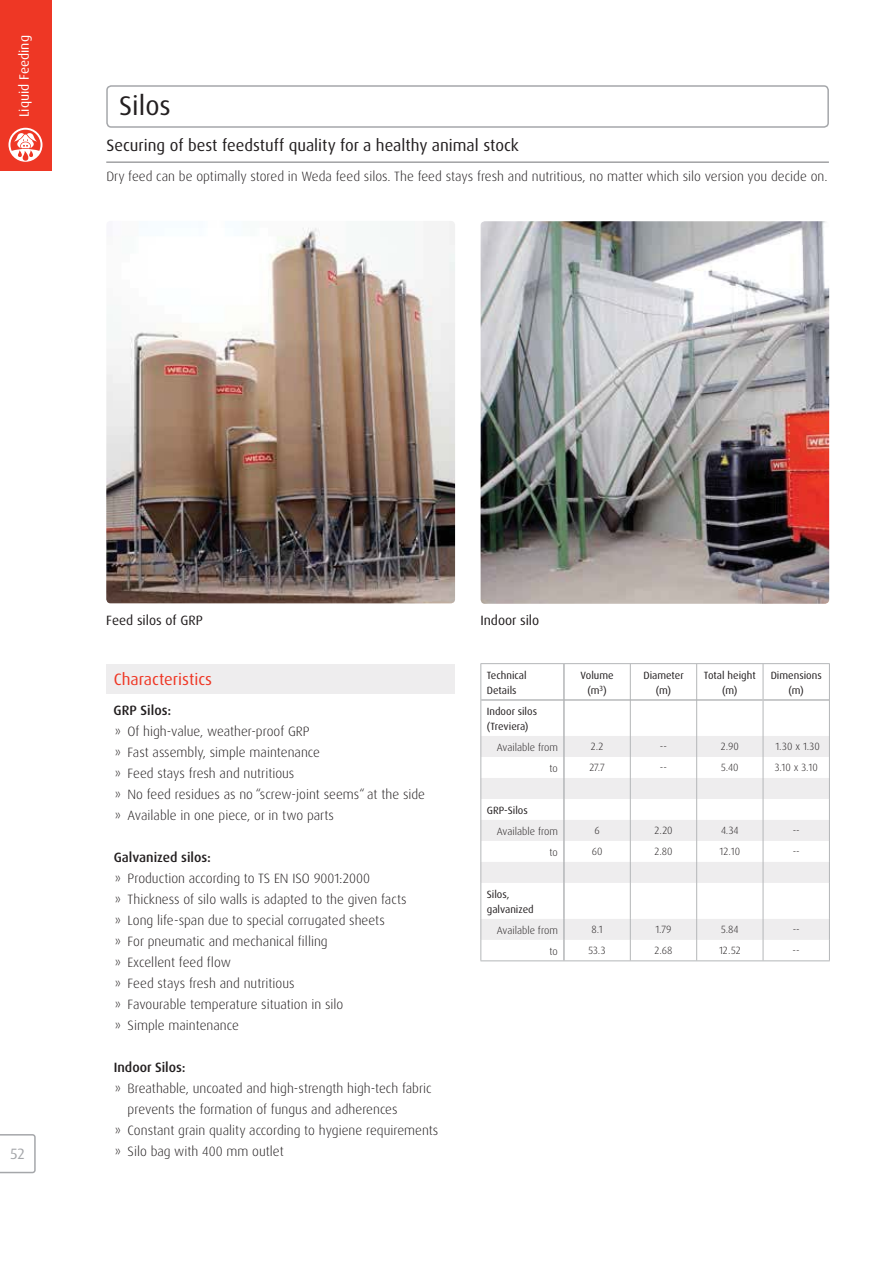
<style>
.page{position:relative;width:893px;height:1263px;background:#fff}
.page>*{position:absolute;margin:0;border:0;box-sizing:border-box;transform-origin:0 0}
.t1{font:27px "Dax OT";color:#231f20}
.t2{font:16.5px "Dax OT";color:#231f20}
.t3{font:16.5px "Dax OT";color:#ee3725}
.t4{font:15px "Dax OT";color:#a5a7aa}
.t5{font:300 13.5px/21px "Dax OT";color:#231f20}
.t6{font:500 13.5px "Dax OT";color:#231f20}
.t7{font:13.5px "Dax OT";color:#231f20}
.t8{font:13.5px "Dax OT";color:#fff}
.t9{font:300 10.5px "Dax OT";color:#231f20}
.t10{font:10.5px/15px "Dax OT";color:#231f20;text-align:center}
</style>
<div class="page">
<div style="left:106px;top:85px;width:723px;height:43px;border:2px solid #a5a7aa;border-radius:4px"></div>
<svg style="left:0;top:1134px;width:36px;height:40px"></svg>
<div style="left:0;top:0;width:51px;height:170px;background:#ee3725"></div>
<svg style="left:9px;top:128px;width:34px;height:34px"></svg>
<img style="left:106px;top:221px;width:349px;height:382px;border-radius:4px">
<img style="left:481px;top:221px;width:348px;height:383px;border-radius:4px">
<hr style="left:106px;top:162px;width:723px;height:1px;background:#717376">
<div style="left:106px;top:664px;width:349px;height:30px;background:#eeedee"></div>
<svg style="left:481px;top:736px;width:348px;height:204px;fill:#eeedee"></svg>
<hr style="left:563px;top:664px;width:2px;height:36px;background:#b4b6b8">
<hr style="left:563px;top:700px;width:2px;height:36px;background:#b4b6b8">
<hr style="left:563px;top:736px;width:2px;height:21px;background:#b4b6b8">
<hr style="left:563px;top:757px;width:2px;height:21px;background:#b4b6b8">
<hr style="left:563px;top:778px;width:2px;height:21px;background:#b4b6b8">
<hr style="left:563px;top:799px;width:2px;height:21px;background:#b4b6b8">
<hr style="left:563px;top:820px;width:2px;height:21px;background:#b4b6b8">
<hr style="left:563px;top:841px;width:2px;height:21px;background:#b4b6b8">
<hr style="left:563px;top:862px;width:2px;height:21px;background:#b4b6b8">
<hr style="left:563px;top:883px;width:2px;height:36px;background:#b4b6b8">
<hr style="left:563px;top:919px;width:2px;height:21px;background:#b4b6b8">
<hr style="left:563px;top:940px;width:2px;height:21px;background:#b4b6b8">
<hr style="left:630px;top:664px;width:1px;height:36px;background:#b4b6b8">
<hr style="left:696px;top:664px;width:1px;height:36px;background:#b4b6b8">
<hr style="left:630px;top:700px;width:1px;height:36px;background:#b4b6b8">
<hr style="left:696px;top:700px;width:1px;height:36px;background:#b4b6b8">
<svg style="left:630px;top:736px;width:1px;height:147px"></svg>
<svg style="left:696px;top:736px;width:1px;height:147px"></svg>
<hr style="left:630px;top:883px;width:1px;height:36px;background:#b4b6b8">
<hr style="left:696px;top:883px;width:1px;height:36px;background:#b4b6b8">
<svg style="left:630px;top:919px;width:1px;height:42px"></svg>
<svg style="left:696px;top:919px;width:1px;height:42px"></svg>
<hr style="left:480px;top:961px;width:84px;height:1px;background:#b4b6b8">
<hr style="left:564px;top:961px;width:266px;height:1px;background:#b4b6b8">
<hr style="left:481px;top:700px;width:83px;height:1px;background:#939698">
<hr style="left:564px;top:700px;width:199px;height:1px;background:#939698">
<hr style="left:763px;top:700px;width:66px;height:1px;background:#939698">
<hr style="left:480px;top:700px;width:1px;height:36px;background:#b4b6b8">
<hr style="left:763px;top:700px;width:1px;height:36px;background:#b4b6b8">
<hr style="left:829px;top:700px;width:1px;height:36px;background:#b4b6b8">
<svg style="left:480px;top:736px;width:1px;height:147px"></svg>
<svg style="left:763px;top:736px;width:1px;height:147px"></svg>
<svg style="left:829px;top:736px;width:1px;height:147px"></svg>
<hr style="left:480px;top:883px;width:1px;height:36px;background:#b4b6b8">
<hr style="left:763px;top:883px;width:1px;height:36px;background:#b4b6b8">
<hr style="left:829px;top:883px;width:1px;height:36px;background:#b4b6b8">
<svg style="left:480px;top:919px;width:1px;height:42px"></svg>
<svg style="left:763px;top:919px;width:1px;height:42px"></svg>
<svg style="left:829px;top:919px;width:1px;height:42px"></svg>
<hr style="left:480px;top:663px;width:84px;height:1px;background:#b4b6b8">
<hr style="left:480px;top:664px;width:1px;height:36px;background:#b4b6b8">
<hr style="left:564px;top:663px;width:266px;height:1px;background:#b4b6b8">
<hr style="left:763px;top:664px;width:1px;height:36px;background:#b4b6b8">
<hr style="left:829px;top:664px;width:1px;height:36px;background:#b4b6b8">
<p class="t8" style="left:18px;top:117px;width:83px;rotate:-90deg">Liquid Feeding</p>
<h1 class="t1" style="left:119px;top:94px;width:53px">Silos</h1>
<p class="t2" style="left:106px;top:138px;width:414px">Securing of best feedstuff quality for a healthy animal stock</p>
<p class="t5" style="left:106px;top:167px;width:723px">Dry feed can be optimally stored in Weda feed silos. The feed stays fresh and nutritious, no matter which silo version you decide on.</p>
<p class="t4" style="left:11px;top:1147px;width:16px">52</p>
<p class="t7" style="left:106px;top:615px;width:98px">Feed silos of GRP</p>
<p class="t7" style="left:480px;top:615px;width:60px">Indoor silo</p>
<p class="t3" style="left:114px;top:672px;width:100px">Characteristics</p>
<p class="t6" style="left:114px;top:705px;width:59px">GRP Silos:</p>
<p class="t5" style="left:115px;top:722px;width:312px">» Of high-value, weather-proof GRP<br>» Fast assembly, simple maintenance<br>» Feed stays fresh and nutritious<br>» No feed residues as no “screw-joint seems“ at the side » Available in one piece, or in two parts</p>
<p class="t6" style="left:114px;top:851px;width:99px">Galvanized silos:</p>
<p class="t5" style="left:115px;top:869px;width:293px">» Production according to TS EN ISO 9001:2000<br>» Thickness of silo walls is adapted to the given facts » Long life-span due to special corrugated sheets<br>» For pneumatic and mechanical filling<br>» Excellent feed flow<br>» Feed stays fresh and nutritious<br>» Favourable temperature situation in silo<br>» Simple maintenance</p>
<p class="t6" style="left:114px;top:1061px;width:73px">Indoor Silos:</p>
<p class="t5" style="left:115px;top:1079px;width:318px">» Breathable, uncoated and high-strength high-tech fabric</p>
<p class="t5" style="left:128px;top:1100px;width:271px">prevents the formation of fungus and adherences</p>
<p class="t5" style="left:115px;top:1121px;width:325px">» Constant grain quality according to hygiene requirements</p>
<p class="t5" style="left:115px;top:1142px;width:170px">» Silo bag with 400 mm outlet</p>
<p class="t10" style="left:487px;top:669px;width:41px;text-align:left">Technical<br>Details</p>
<p class="t10" style="left:581px;top:669px;width:35px">Volume (m<sup>3</sup>)</p>
<p class="t10" style="left:643px;top:669px;width:42px">Diameter (m)</p>
<p class="t10" style="left:704px;top:669px;width:53px">Total height (m)</p>
<p class="t10" style="left:771px;top:669px;width:53px">Dimensions (m)</p>
<p class="t10" style="left:487px;top:705px;width:52px;text-align:left">Indoor silos (Treviera)</p>
<p class="t9" style="left:497px;top:743px;width:63px">Available from</p>
<p class="t9" style="left:591px;top:742px;width:14px">2.2</p>
<p class="t9" style="left:660px;top:742px;width:9px">--</p>
<p class="t9" style="left:721px;top:742px;width:20px">2.90</p>
<p class="t9" style="left:775px;top:742px;width:46px">1.30 x 1.30</p>
<p class="t9" style="left:549px;top:764px;width:10px">to</p>
<p class="t9" style="left:589px;top:763px;width:17px">27.7</p>
<p class="t9" style="left:660px;top:763px;width:9px">--</p>
<p class="t9" style="left:721px;top:763px;width:19px">5.40</p>
<p class="t9" style="left:775px;top:763px;width:45px">3.10 x 3.10</p>
<p class="t10" style="left:487px;top:804px;width:43px">GRP-Silos</p>
<p class="t9" style="left:497px;top:827px;width:63px">Available from</p>
<p class="t9" style="left:594px;top:826px;width:7px">6</p>
<p class="t9" style="left:654px;top:826px;width:20px">2.20</p>
<p class="t9" style="left:721px;top:826px;width:19px">4.34</p>
<p class="t9" style="left:793px;top:826px;width:9px">--</p>
<p class="t9" style="left:549px;top:848px;width:10px">to</p>
<p class="t9" style="left:592px;top:847px;width:12px">60</p>
<p class="t9" style="left:654px;top:847px;width:20px">2.80</p>
<p class="t9" style="left:719px;top:847px;width:22px">12.10</p>
<p class="t9" style="left:793px;top:847px;width:9px">--</p>
<p class="t10" style="left:487px;top:888px;width:48px;text-align:left">Silos, galvanized</p>
<p class="t9" style="left:497px;top:926px;width:63px">Available from</p>
<p class="t9" style="left:591px;top:925px;width:13px">8.1</p>
<p class="t9" style="left:655px;top:925px;width:18px">1.79</p>
<p class="t9" style="left:721px;top:925px;width:19px">5.84</p>
<p class="t9" style="left:793px;top:925px;width:9px">--</p>
<p class="t9" style="left:549px;top:947px;width:10px">to</p>
<p class="t9" style="left:588px;top:946px;width:19px">53.3</p>
<p class="t9" style="left:654px;top:946px;width:20px">2.68</p>
<p class="t9" style="left:719px;top:946px;width:23px">12.52</p>
<p class="t9" style="left:793px;top:946px;width:9px">--</p>
</div>
